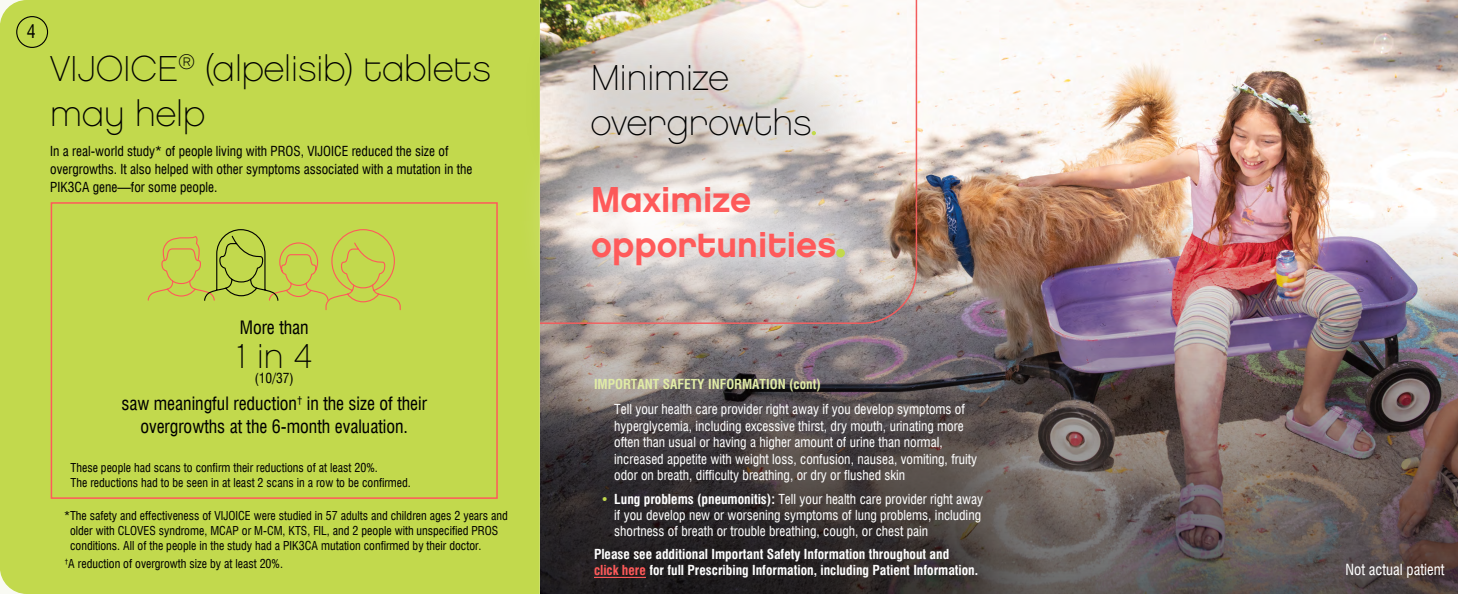
<style>
.page{position:relative;width:1458px;height:594px;background:#fff}
.page>*{position:absolute;margin:0;border:0;box-sizing:border-box;transform-origin:0 0}
.t1{font:36px/45px "Chalet Paris Nineteen Eighty";color:#000}
.t2{font:36px/45px "Chalet New York Nineteen Eighty";color:#ff5a5a}
.t3{font:34.5px "Chalet Paris Nineteen Sixty";color:#000}
.t4{font:condensed 18px/22.5px "Swiss 721 BT";color:#000;text-align:center}
.t5{font:condensed 15px "Swiss 721 BT";color:#fff}
.t6{font:condensed 13.5px/16.5px "Swiss 721 BT";color:#fff}
.t7{font:condensed 13.5px/18px "Swiss 721 BT";color:#000}
.t8{font:700 condensed 13.5px/16.5px "Swiss 721 BT";color:#fff}
.t9{font:700 condensed 13.5px "Swiss 721 BT";color:#e1eca6}
.t10{font:condensed 12px/15px "Swiss 721 BT";color:#000}
.s1{color:#c2d94d}
.s2{font-weight:700}
.s3{color:#ff5a5a}
</style>
<div class="page">
<img style="left:918px;top:0;width:540px;height:216px">
<img style="left:541px;top:216px;width:917px;height:378px">
<svg style="left:892px;top:0;width:26px;height:109px"></svg>
<div style="left:0;top:0;width:540px;height:594px;background:#c2d94d"></div>
<div style="left:51px;top:202px;width:447px;height:297px;border:2px solid #ff5a5a"></div>
<div style="left:16px;top:16px;width:32px;height:32px;border:1px solid #000;border-radius:50%"></div>
<svg style="left:147px;top:229px;width:254px;height:82px"></svg>
<div style="left:515px;top:109px;width:406px;height:235px;background:#fff;opacity:.75"></div>
<div style="left:836px;top:249px;width:9px;height:8px;background:#c2d94d;border-radius:50%"></div>
<div style="left:515px;top:0;width:377px;height:221px;background:#000;opacity:.15"></div>
<svg style="left:812px;top:131px;width:4px;height:4px"></svg>
<hr style="left:594px;top:577px;width:52px;height:1px;background:#ff5a5a">
<h3 class="t4" style="left:27px;top:21px;width:10px">6</h3>
<h3 class="t4" style="left:27px;top:21px;width:10px">4</h3>
<h1 class="t1" style="left:50px;top:47px;width:442px">VIJOICE<sup>®</sup> (alpelisib) tablets may help</h1>
<p class="t7" style="left:50px;top:142px;width:424px">In a real-world study* of people living with PROS, VIJOICE reduced the size of overgrowths. It also helped with other symptoms associated with a mutation in the<br>PIK3CA gene—for some people.</p>
<h3 class="t4" style="left:240px;top:316px;width:70px">More than</h3>
<h2 class="t3" style="left:236px;top:337px;width:78px">1 in 4</h2>
<p class="t7" style="left:255px;top:369px;width:41px">(10/37)</p>
<h3 class="t4" style="left:121px;top:392px;width:307px">saw meaningful reduction<sup>†</sup> in the size of their overgrowths at the 6-month evaluation.</h3>
<p class="t10" style="left:71px;top:460px;width:342px">These people had scans to confirm their reductions of at least 20%.<br>The reductions had to be seen in at least 2 scans in a row to be confirmed.</p>
<p class="t10" style="left:70px;top:508px;width:439px;text-indent:-6px">*The safety and effectiveness of VIJOICE were studied in 57 adults and children ages 2 years and older with CLOVES syndrome, MCAP or M-CM, KTS, FIL, and 2 people with unspecified PROS conditions. All of the people in the study had a PIK3CA mutation confirmed by their doctor.</p>
<p class="t10" style="left:65px;top:556px;width:220px"><sup>†</sup>A reduction of overgrowth size by at least 20%.</p>
<h1 class="t1" style="left:591px;top:56px;width:222px">Minimize overgrowths</h1>
<h1 class="t2" style="left:591px;top:177px;width:246px">Maximize opportunities</h1>
<p class="t9" style="left:594px;top:376px;width:228px">IMPORTANT SAFETY INFORMATION (cont)</p>
<p class="t6" style="left:614px;top:401px;width:364px">Tell your health care provider right away if you develop symptoms of hyperglycemia, including excessive thirst, dry mouth, urinating more often than usual or having a higher amount of urine than normal, increased appetite with weight loss, confusion, nausea, vomiting, fruity odor on breath, difficulty breathing, or dry or flushed skin</p>
<p class="t6" style="left:614px;top:490px;width:370px;text-indent:-14px"><span class="s1">•</span> <span class="s2">Lung problems (pneumonitis):</span> Tell your health care provider right away if you develop new or worsening symptoms of lung problems, including shortness of breath or trouble breathing, cough, or chest pain</p>
<p class="t8" style="left:594px;top:546px;width:386px">Please see additional Important Safety Information throughout and<br><span class="s3">click here</span> for full Prescribing Information, including Patient Information.</p>
<p class="t5" style="left:1346px;top:561px;width:100px">Not actual patient</p>
</div>
